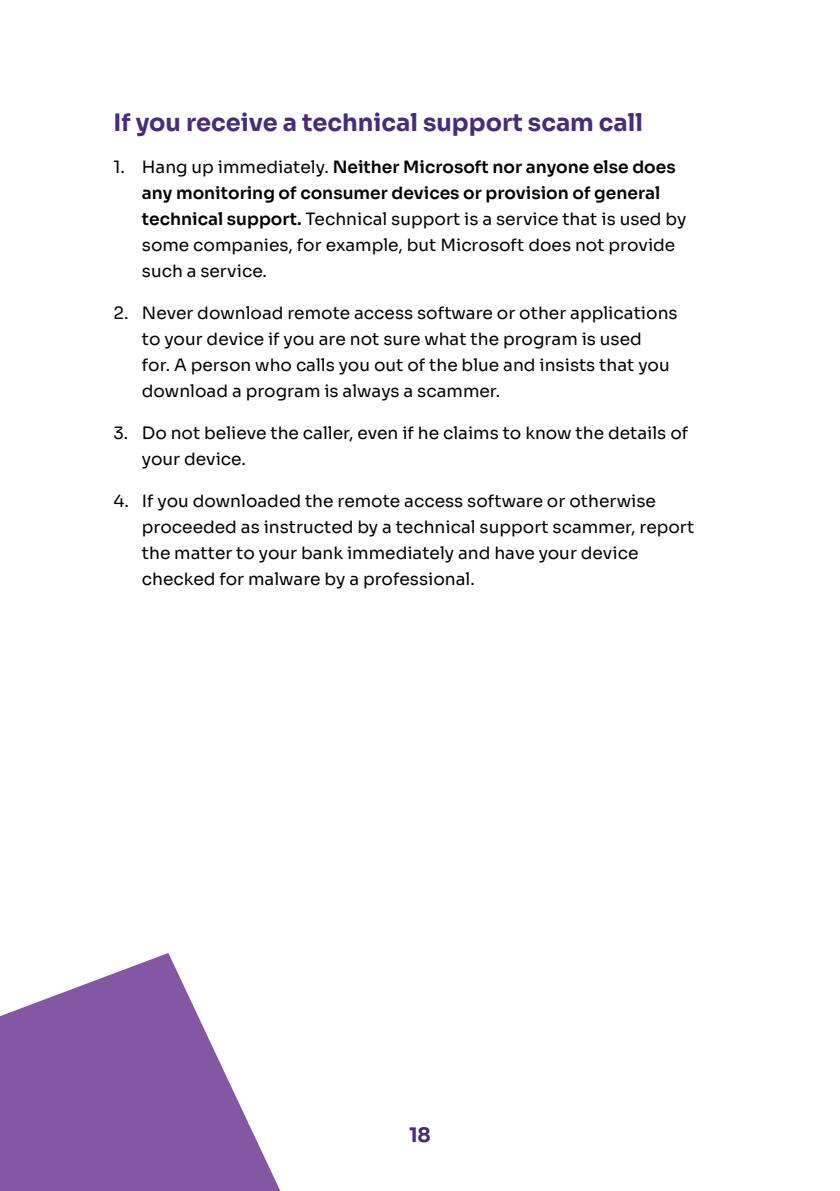
<style>
.page{position:relative;width:840px;height:1191px;background:#fff}
.page>*{position:absolute;margin:0;border:0;box-sizing:border-box;transform-origin:0 0}
.t1{font:700 24px "Sora";color:#472c7a}
.t2{font:700 20px "Sora";color:#472c7a}
.t3{font:17px/26px "Sora";color:#000}
.s1{font-weight:600}
</style>
<div class="page">
<svg style="left:0;top:953px;width:280px;height:238px;fill:#8357a4"></svg>
<h3 class="t1" style="left:113px;top:102px;width:530px">If you receive a technical support scam call</h3>
<p class="t3" style="left:142px;top:152px;width:545px;text-indent:-28px">1. Hang up immediately. <span class="s1">Neither Microsoft nor anyone else does any monitoring of consumer devices or provision of general technical support.</span> Technical support is a service that is used by some companies, for example, but Microsoft does not provide such a service.</p>
<p class="t3" style="left:142px;top:298px;width:537px;text-indent:-28px">2. Never download remote access software or other applications to your device if you are not sure what the program is used<br>for. A person who calls you out of the blue and insists that you download a program is always a scammer.</p>
<p class="t3" style="left:142px;top:418px;width:547px;text-indent:-28px">3. Do not believe the caller, even if he claims to know the details of your device.</p>
<p class="t3" style="left:142px;top:486px;width:553px;text-indent:-28px">4. If you downloaded the remote access software or otherwise proceeded as instructed by a technical support scammer, report the matter to your bank immediately and have your device checked for malware by a professional.</p>
<p class="t2" style="left:409px;top:1118px;width:23px">18</p>
</div>
